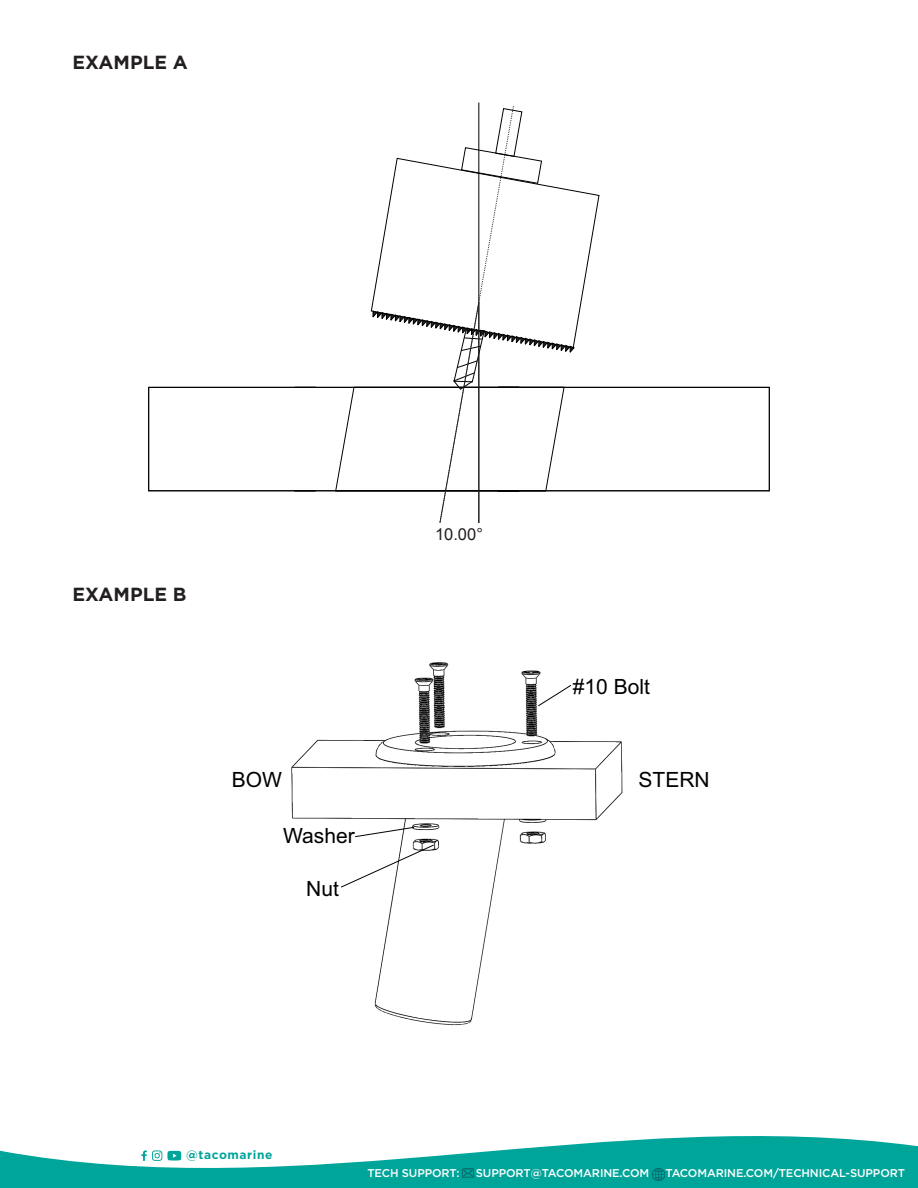
<style>
.page{position:relative;width:918px;height:1188px;background:#fff}
.page>*{position:absolute;margin:0;border:0;box-sizing:border-box;transform-origin:0 0}
.t1{font:21px "Arial";color:#000}
.Smaller_Titles{font:700 18.9px "Gotham";color:#231f20}
.bullets_for_instruct{font:16.5px "Arial";color:#231f20}
.t2{font:700 12px "Gotham";letter-spacing:.05em;color:#00a59a}
.t3{font:500 11.25px "Gotham";letter-spacing:-.01em;color:#fff}
.t4{font:8.55px "Arial";color:#231f20}
</style>
<div class="page">
<svg style="left:0;top:1136px;width:916px;height:31px"></svg>
<svg style="left:141px;top:1150px;width:40px;height:11px"></svg>
<div style="left:1px;top:1167px;width:915px;height:21px;background:#00a59a"></div>
<hr style="left:0;top:1151px;width:1px;height:37px;background:#00a59a">
<hr style="left:916px;top:1146px;width:2px;height:42px;background:#00a59a">
<img style="left:291px;top:662px;width:332px;height:364px">
<svg style="left:538px;top:685px;width:34px;height:21px"></svg>
<svg style="left:355px;top:827px;width:60px;height:10px"></svg>
<svg style="left:341px;top:844px;width:93px;height:44px"></svg>
<hr style="left:149px;top:491px;width:620px;height:1px;background:#000">
<svg style="left:148px;top:387px;width:622px;height:104px"></svg>
<hr style="left:479px;top:102px;width:1px;height:421px;background:#000">
<svg style="left:371px;top:106px;width:228px;height:417px"></svg>
<p class="Smaller_Titles" style="left:72px;top:50px;width:117px">EXAMPLE A</p>
<p class="Smaller_Titles" style="left:72px;top:582px;width:116px">EXAMPLE B</p>
<p class="t4" style="left:447px;top:523px;width:27px;rotate:5deg">10.00°</p>
<p class="bullets_for_instruct" style="left:435px;top:524px;width:49px">10.00°</p>
<p class="t1" style="left:573px;top:672px;width:79px">#10 Bolt</p>
<p class="t1" style="left:232px;top:765px;width:52px">BOW</p>
<p class="t1" style="left:639px;top:765px;width:73px">STERN</p>
<p class="t1" style="left:283px;top:821px;width:73px">Washer</p>
<p class="t1" style="left:306px;top:875px;width:34px">Nut</p>
<p class="t2" style="left:186px;top:1146px;width:88px">@tacomarine</p>
<p class="t3" style="left:367px;top:1166px;width:94px">TECH SUPPORT:</p>
<p class="t3" style="left:476px;top:1166px;width:175px">SUPPORT@TACOMARINE.COM</p>
<p class="t3" style="left:666px;top:1166px;width:241px">TACOMARINE.COM/TECHNICAL-SUPPORT</p>
</div>
